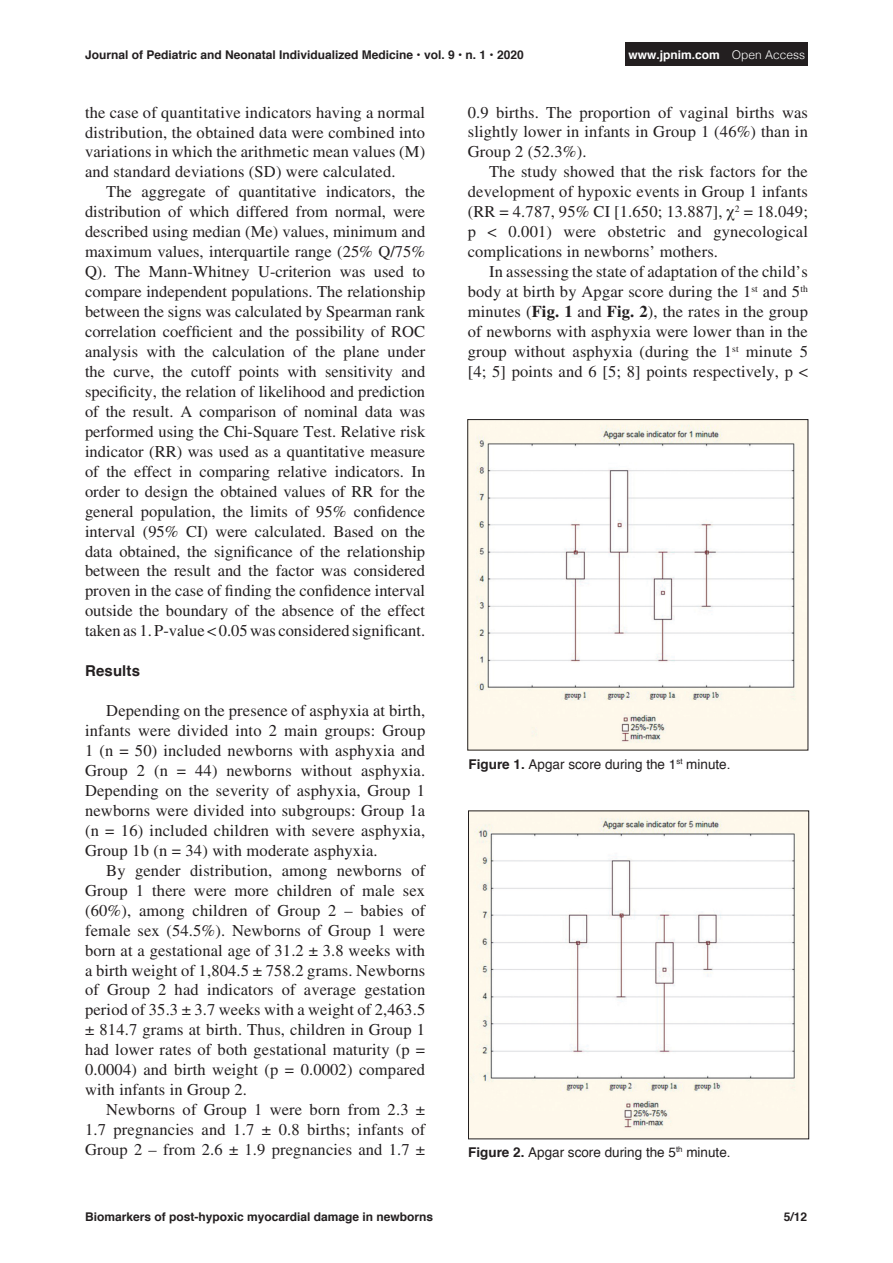
<style>
.page{position:relative;width:893px;height:1263px;background:#fff}
.page>*{position:absolute;margin:0;border:0;box-sizing:border-box;transform-origin:0 0}
.Body1{font:16.5px/20px "Times LT Std";letter-spacing:.01em;color:#231f20;text-align:justify}
.Heading2{font:700 15px "Helvetica";letter-spacing:.01em;color:#231f20}
.t1{font:13.5px "Helvetica";color:#231f20}
.t2{font:700 12px "Helvetica";color:#231f20}
.t3{font:700 12px "Helvetica";color:#fff}
.s1{font-weight:300}
.s2{font-family:"Times"}
.s3{font-weight:700}
</style>
<div class="page">
<div style="left:626px;top:43px;width:182px;height:23px;background:#231f20"></div>
<img style="left:469px;top:421px;width:337px;height:327px">
<div style="left:467px;top:419px;width:341px;height:331px;border:1px solid #231f20"></div>
<img style="left:470px;top:812px;width:337px;height:325px">
<div style="left:468px;top:810px;width:341px;height:329px;border:1px solid #231f20"></div>
<p class="t2" style="left:85px;top:45px;width:440px">Journal of Pediatric and Neonatal Individualized Medicine • vol. 9 • n. 1 • 2020</p>
<p class="t3" style="left:629px;top:45px;width:178px">www.jpnim.com <span class="s1">Open Access</span></p>
<p class="Body1" style="left:85px;top:102px;width:342px">the case of quantitative indicators having a normal distribution, the obtained data were combined into variations in which the arithmetic mean values (M) and standard deviations (SD) were calculated.</p>
<p class="Body1" style="left:85px;top:182px;width:342px;text-indent:21px">The aggregate of quantitative indicators, the distribution of which differed from normal, were described using median (Me) values, minimum and maximum values, interquartile range (25% Q/75% Q). The Mann-Whitney U-criterion was used to compare independent populations. The relationship between the signs was calculated by Spearman rank correlation coefficient and the possibility of ROC analysis with the calculation of the plane under the curve, the cutoff points with sensitivity and specificity, the relation of likelihood and prediction of the result. A comparison of nominal data was performed using the Chi-Square Test. Relative risk indicator (RR) was used as a quantitative measure of the effect in comparing relative indicators. In order to design the obtained values of RR for the general population, the limits of 95% confidence interval (95% CI) were calculated. Based on the data obtained, the significance of the relationship between the result and the factor was considered proven in the case of finding the confidence interval outside the boundary of the absence of the effect taken as 1. P-value &lt; 0.05 was considered significant.</p>
<p class="Heading2" style="left:85px;top:659px;width:57px">Results</p>
<p class="Body1" style="left:85px;top:700px;width:342px;text-indent:21px">Depending on the presence of asphyxia at birth, infants were divided into 2 main groups: Group 1 (n = 50) included newborns with asphyxia and Group 2 (n = 44) newborns without asphyxia.<br>Depending on the severity of asphyxia, Group 1 newborns were divided into subgroups: Group 1a (n = 16) included children with severe asphyxia, Group 1b (n = 34) with moderate asphyxia.</p>
<p class="Body1" style="left:85px;top:860px;width:342px;text-indent:21px">By gender distribution, among newborns of Group 1 there were more children of male sex (60%), among children of Group 2 – babies of female sex (54.5%). Newborns of Group 1 were born at a gestational age of 31.2 ± 3.8 weeks with a birth weight of 1,804.5 ± 758.2 grams. Newborns of Group 2 had indicators of average gestation period of 35.3 ± 3.7 weeks with a weight of 2,463.5 ± 814.7 grams at birth. Thus, children in Group 1 had lower rates of both gestational maturity (p = 0.0004) and birth weight (p = 0.0002) compared with infants in Group 2.</p>
<p class="Body1" style="left:85px;top:1099px;width:342px;text-indent:21px">Newborns of Group 1 were born from 2.3 ± 1.7 pregnancies and 1.7 ± 0.8 births; infants of Group 2 – from 2.6 ± 1.9 pregnancies and 1.7 ±</p>
<p class="t2" style="left:85px;top:1207px;width:350px">Biomarkers of post-hypoxic myocardial damage in newborns</p>
<p class="Body1" style="left:468px;top:102px;width:342px">0.9 births. The proportion of vaginal births was slightly lower in infants in Group 1 (46%) than in Group 2 (52.3%).</p>
<p class="Body1" style="left:468px;top:162px;width:342px;text-indent:21px">The study showed that the risk factors for the development of hypoxic events in Group 1 infants (RR = 4.787, 95% CI [1.650; 13.887], <span class="s2">χ</span><sup>2</sup> = 18.049; p &lt; 0.001) were obstetric and gynecological complications in newborns’ mothers.</p>
<p class="Body1" style="left:468px;top:262px;width:342px;text-indent:21px">In assessing the state of adaptation of the child’s body at birth by Apgar score during the 1<sup>st</sup> and 5<sup>th </sup>minutes (<span class="s3">Fig. 1</span> and <span class="s3">Fig. 2</span>), the rates in the group of newborns with asphyxia were lower than in the group without asphyxia (during the 1<sup>st</sup> minute 5 [4; 5] points and 6 [5; 8] points respectively, p &lt;</p>
<p class="t1" style="left:469px;top:754px;width:263px"><span class="s3">Figure 1.</span> Apgar score during the 1<sup>st</sup> minute.</p>
<p class="t1" style="left:468px;top:1141px;width:264px"><span class="s3">Figure 2.</span> Apgar score during the 5<sup>th</sup> minute.</p>
<p class="t2" style="left:784px;top:1207px;width:25px">5/12</p>
</div>
